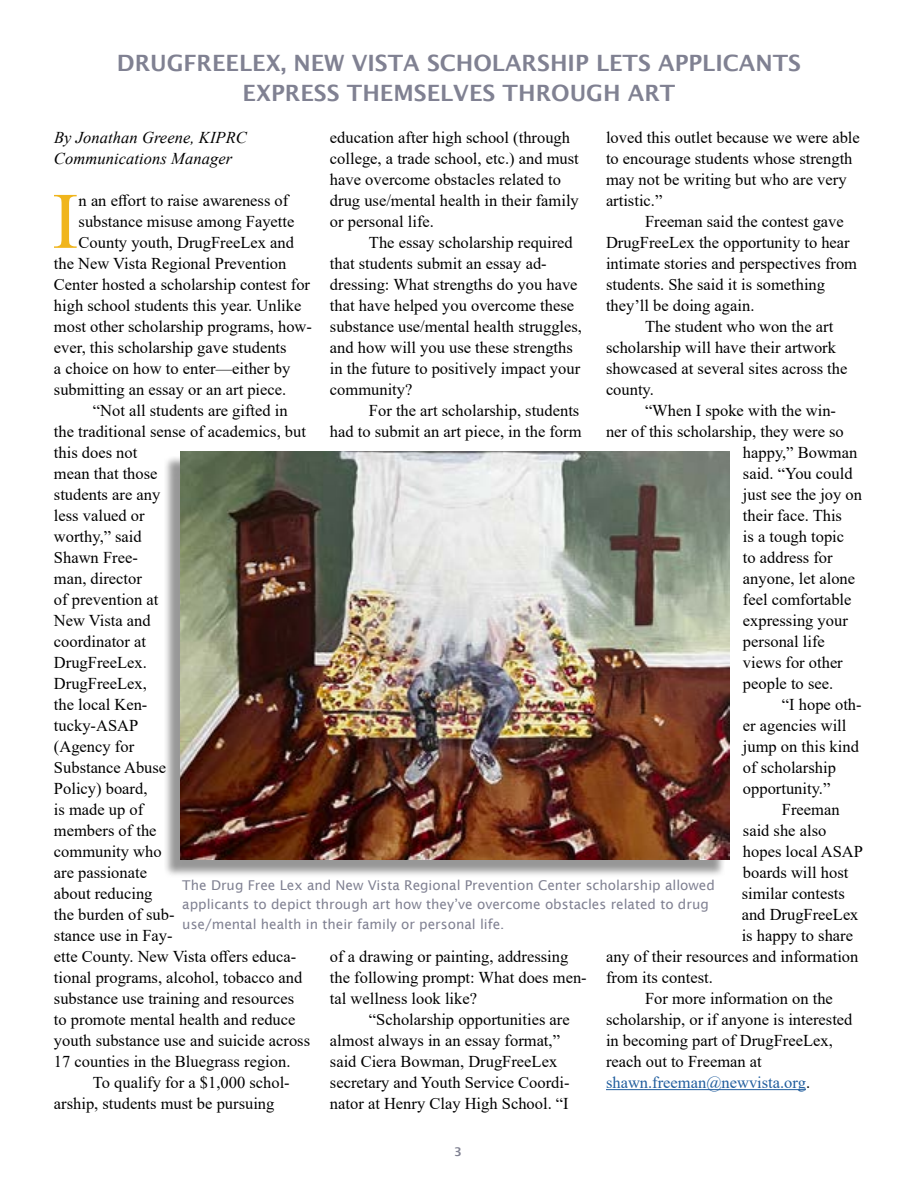
<style>
.page{position:relative;width:918px;height:1188px;background:#fff}
.page>*{position:absolute;margin:0;border:0;box-sizing:border-box;transform-origin:0 0}
.t1{font:79.95px "Times New Roman";color:#f0b51c}
.t2{font:600 22.5px/30px "Lucida Sans";color:#808192;text-align:center}
.t3{font:16.5px/21px "Times New Roman";color:#000}
.t4{font:italic 16.5px/21px "Times New Roman";letter-spacing:.005em;color:#000}
.t5{font:16.5px "Times New Roman";color:#215e9e}
.t6{font:13.5px/19.5px "Lucida Sans";color:#808192}
.t7{font:600 12px "Lucida Sans";color:#808192}
.s1{color:#000}
</style>
<div class="page">
<hr style="left:606px;top:1089px;width:200px;height:1px;background:#215e9e">
<div style="left:164px;top:456px;width:561px;height:422px;background:#000;opacity:.41"></div>
<img style="left:181px;top:452px;width:548px;height:408px">
<h2 class="t2" style="left:117px;top:48px;width:686px">DRUGFREELEX, NEW VISTA SCHOLARSHIP LETS APPLICANTS<br>EXPRESS THEMSELVES THROUGH ART</h2>
<p class="t3" style="left:606px;top:126px;width:255px">loved this outlet because we were able to encourage students whose strength may not be writing but who are very artistic.”</p>
<p class="t3" style="left:606px;top:210px;width:253px;text-indent:39px">Freeman said the contest gave<br>DrugFreeLex the opportunity to hear intimate stories and perspectives from students. She said it is something they’ll be doing again.</p>
<p class="t3" style="left:606px;top:315px;width:243px;text-indent:39px">The student who won the art scholarship will have their artwork showcased at several sites across the county.</p>
<p class="t3" style="left:645px;top:399px;width:193px">“When I spoke with the win-</p>
<p class="t3" style="left:606px;top:420px;width:239px">ner of this scholarship, they were so</p>
<p class="t3" style="left:743px;top:441px;width:116px">happy,” Bowman</p>
<p class="t3" style="left:743px;top:462px;width:111px">said. “You could</p>
<p class="t3" style="left:743px;top:483px;width:121px">just see the joy on</p>
<p class="t3" style="left:743px;top:504px;width:101px">their face. This</p>
<p class="t3" style="left:743px;top:525px;width:103px">is a tough topic</p>
<p class="t3" style="left:743px;top:546px;width:91px">to address for</p>
<p class="t3" style="left:743px;top:567px;width:114px">anyone, let alone</p>
<p class="t3" style="left:743px;top:588px;width:110px">feel comfortable</p>
<p class="t3" style="left:743px;top:609px;width:106px">expressing your</p>
<p class="t3" style="left:743px;top:630px;width:84px">personal life</p>
<p class="t3" style="left:743px;top:651px;width:101px">views for other</p>
<p class="t3" style="left:743px;top:672px;width:92px">people to see.</p>
<p class="t3" style="left:782px;top:693px;width:81px">“I hope oth-</p>
<p class="t3" style="left:743px;top:714px;width:105px">er agencies will</p>
<p class="t3" style="left:743px;top:735px;width:117px">jump on this kind</p>
<p class="t3" style="left:743px;top:756px;width:95px">of scholarship</p>
<p class="t3" style="left:743px;top:777px;width:89px">opportunity.”</p>
<p class="t3" style="left:782px;top:798px;width:59px">Freeman</p>
<p class="t3" style="left:743px;top:819px;width:85px">said she also</p>
<p class="t3" style="left:743px;top:840px;width:122px">hopes local ASAP</p>
<p class="t3" style="left:743px;top:861px;width:107px">boards will host</p>
<p class="t3" style="left:742px;top:882px;width:105px">similar contests</p>
<p class="t3" style="left:742px;top:903px;width:118px">and DrugFreeLex</p>
<p class="t3" style="left:742px;top:924px;width:113px">is happy to share</p>
<p class="t3" style="left:606px;top:945px;width:254px">any of their resources and information</p>
<p class="t3" style="left:606px;top:966px;width:108px">from its contest.</p>
<p class="t3" style="left:645px;top:987px;width:189px">For more information on the</p>
<p class="t3" style="left:606px;top:1008px;width:248px">scholarship, or if anyone is interested</p>
<p class="t3" style="left:606px;top:1029px;width:228px">in becoming part of DrugFreeLex,</p>
<p class="t3" style="left:606px;top:1050px;width:157px">reach out to Freeman at</p>
<p class="t5" style="left:606px;top:1071px;width:206px">shawn.freeman@newvista.org<span class="s1">.</span></p>
<p class="t4" style="left:54px;top:126px;width:194px">By Jonathan Greene, KIPRC<br>Communications Manager</p>
<h1 class="t1" style="left:52px;top:165px;width:28px">I</h1>
<p class="t3" style="left:79px;top:189px;width:211px">n an effort to raise awareness of</p>
<p class="t3" style="left:330px;top:126px;width:250px">education after high school (through college, a trade school, etc.) and must have overcome obstacles related to drug use/mental health in their family or personal life.</p>
<p class="t3" style="left:330px;top:232px;width:254px;text-indent:39px">The essay scholarship required that students submit an essay ad&shy;dressing: What strengths do you have that have helped you overcome these substance use/mental health struggles, and how will you use these strengths in the future to positively impact your community?</p>
<p class="t3" style="left:330px;top:400px;width:253px;text-align:right">For the art scholarship, students<br>had to submit an art piece, in the form</p>
<p class="t3" style="left:79px;top:210px;width:217px">substance misuse among Fayette</p>
<p class="t3" style="left:79px;top:231px;width:217px">County youth, DrugFreeLex and</p>
<p class="t3" style="left:54px;top:252px;width:234px">the New Vista Regional Prevention</p>
<p class="t3" style="left:54px;top:273px;width:258px">Center hosted a scholarship contest for</p>
<p class="t3" style="left:54px;top:294px;width:249px">high school students this year. Unlike</p>
<p class="t3" style="left:54px;top:315px;width:259px">most other scholarship programs, how-</p>
<p class="t3" style="left:54px;top:336px;width:234px">ever, this scholarship gave students</p>
<p class="t3" style="left:54px;top:357px;width:238px">a choice on how to enter—either by</p>
<p class="t3" style="left:54px;top:378px;width:234px">submitting an essay or an art piece.</p>
<p class="t3" style="left:93px;top:399px;width:196px">“Not all students are gifted in</p>
<p class="t3" style="left:54px;top:420px;width:254px">the traditional sense of academics, but</p>
<p class="t3" style="left:54px;top:441px;width:85px">this does not</p>
<p class="t3" style="left:54px;top:462px;width:105px">mean that those</p>
<p class="t3" style="left:54px;top:483px;width:108px">students are any</p>
<p class="t3" style="left:54px;top:504px;width:92px">less valued or</p>
<p class="t3" style="left:54px;top:525px;width:89px">worthy,” said</p>
<p class="t3" style="left:54px;top:546px;width:85px">Shawn Free-</p>
<p class="t3" style="left:54px;top:567px;width:89px">man, director</p>
<p class="t3" style="left:54px;top:588px;width:106px">of prevention at</p>
<p class="t3" style="left:54px;top:609px;width:98px">New Vista and</p>
<p class="t3" style="left:54px;top:630px;width:94px">coordinator at</p>
<p class="t3" style="left:54px;top:651px;width:95px">DrugFreeLex.</p>
<p class="t3" style="left:54px;top:672px;width:95px">DrugFreeLex,</p>
<p class="t3" style="left:54px;top:693px;width:95px">the local Ken-</p>
<p class="t3" style="left:54px;top:714px;width:86px">tucky-ASAP</p>
<p class="t3" style="left:54px;top:735px;width:82px">(Agency for</p>
<p class="t3" style="left:54px;top:756px;width:114px">Substance Abuse</p>
<p class="t3" style="left:54px;top:777px;width:95px">Policy) board,</p>
<p class="t3" style="left:54px;top:798px;width:91px">is made up of</p>
<p class="t3" style="left:54px;top:819px;width:104px">members of the</p>
<p class="t3" style="left:54px;top:840px;width:109px">community who</p>
<p class="t3" style="left:54px;top:861px;width:95px">are passionate</p>
<p class="t3" style="left:54px;top:882px;width:100px">about reducing</p>
<p class="t3" style="left:54px;top:903px;width:122px">the burden of sub-</p>
<p class="t3" style="left:54px;top:924px;width:120px">stance use in Fay-</p>
<p class="t3" style="left:54px;top:945px;width:244px">ette County. New Vista offers educa-</p>
<p class="t3" style="left:54px;top:966px;width:250px">tional programs, alcohol, tobacco and</p>
<p class="t3" style="left:54px;top:987px;width:242px">substance use training and resources</p>
<p class="t3" style="left:54px;top:1008px;width:243px">to promote mental health and reduce</p>
<p class="t3" style="left:54px;top:1029px;width:258px">youth substance use and suicide across</p>
<p class="t3" style="left:54px;top:1050px;width:238px">17 counties in the Bluegrass region.</p>
<p class="t3" style="left:93px;top:1071px;width:198px">To qualify for a $1,000 schol-</p>
<p class="t3" style="left:54px;top:1093px;width:222px">arship, students must be pursuing</p>
<p class="t6" style="left:182px;top:875px;width:534px">The Drug Free Lex and New Vista Regional Prevention Center scholarship allowed applicants to depict through art how they’ve overcome obstacles related to drug use/mental health in their family or personal life.</p>
<p class="t3" style="left:330px;top:946px;width:258px">of a drawing or painting, addressing the following prompt: What does men&shy;tal wellness look like?</p>
<p class="t3" style="left:330px;top:1009px;width:241px;text-indent:39px">“Scholarship opportunities are almost always in an essay format,” said Ciera Bowman, DrugFreeLex secretary and Youth Service Coordi&shy;nator at Henry Clay High School. “I</p>
<p class="t7" style="left:454px;top:1145px;width:9px">3</p>
</div>
